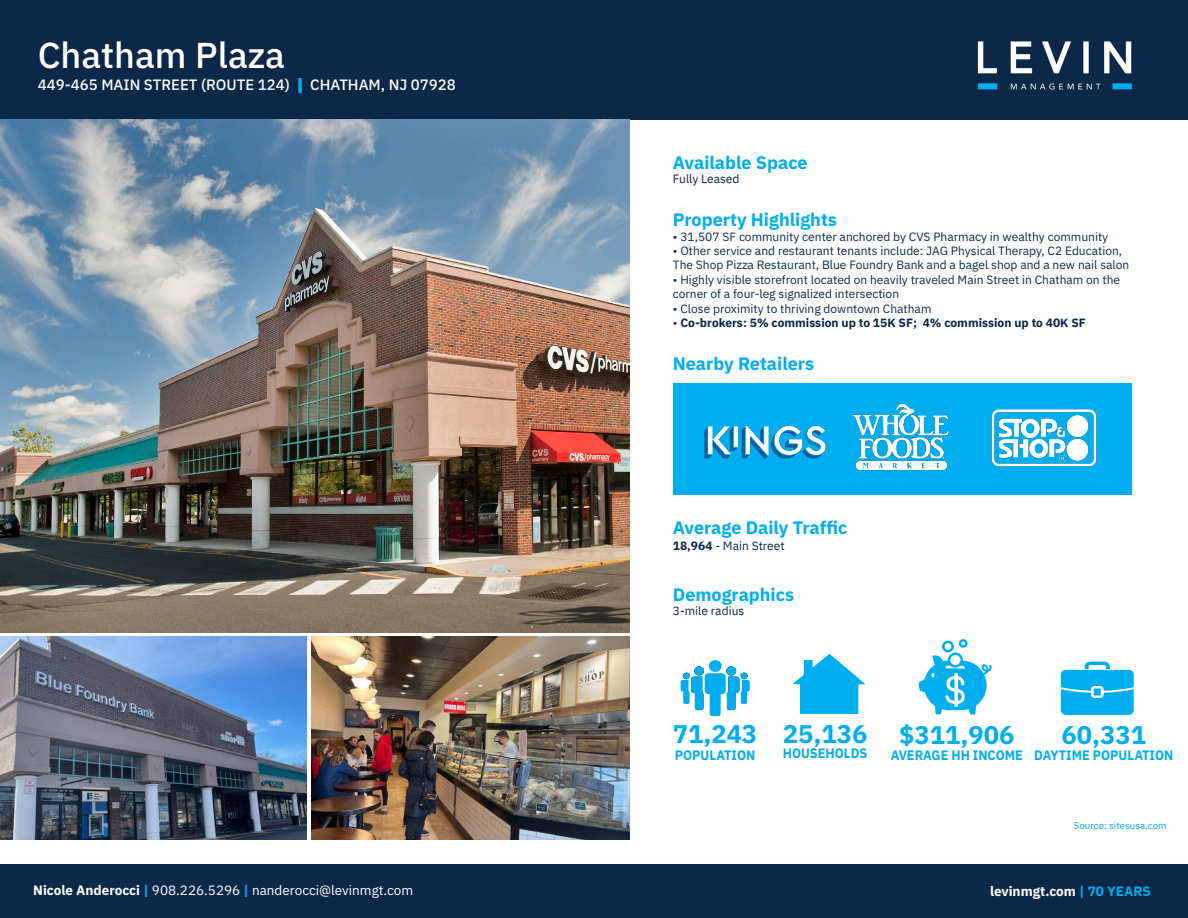
<style>
.page{position:relative;width:1188px;height:918px;background:#fff}
.page>*{position:absolute;margin:0;border:0;box-sizing:border-box;transform-origin:0 0}
.t1{font:500 36px "IBM Plex Sans";color:#fff}
.t2{font:700 25.5px "IBM Plex Sans";color:#00aeef}
.t3{font:700 18px "IBM Plex Sans";color:#00aeef}
.t4{font:500 15px "IBM Plex Sans";color:#fff}
.t5{font:700 13.65px "IBM Plex Sans";color:#00aeef;scale:.93 1}
.t6{font:13.5px "IBM Plex Sans";color:#fff}
.t7{font:700 13.5px "IBM Plex Sans";color:#fff}
.t8{font:12px/14.4px "IBM Plex Sans";color:#0b2848}
.t9{font:700 12px "IBM Plex Sans";color:#0b2848}
.t10{font:12px "IBM Plex Sans";color:#0b2848}
.t11{font:9.75px "IBM Plex Sans";color:#00aeef}
.s1{font-weight:700;color:#00aeef}
.s2{font-weight:400}
.s3{font-weight:700}
.s4{font-weight:700;color:#00adef}
.s5{color:#00aeef}
</style>
<div class="page">
<div style="left:0;top:0;width:1188px;height:120px;background:#0b2848"></div>
<img style="left:977px;top:41px;width:155px;height:49px">
<img style="left:0;top:636px;width:307px;height:204px">
<svg style="left:681px;top:666px;width:69px;height:49px"></svg>
<div style="left:709px;top:660px;width:13px;height:12px;background:#00aeef;border-radius:50%"></div>
<svg style="left:794px;top:654px;width:71px;height:60px"></svg>
<svg style="left:919px;top:639px;width:73px;height:76px"></svg>
<svg style="left:1061px;top:662px;width:73px;height:53px;background:#2fbdf1"></svg>
<div style="left:673px;top:384px;width:459px;height:111px;background:#00aeef"></div>
<img style="left:0;top:120px;width:629px;height:512px">
<img style="left:311px;top:636px;width:318px;height:204px">
<img style="left:704px;top:425px;width:122px;height:34px">
<img style="left:853px;top:403px;width:96px;height:68px">
<img style="left:991px;top:409px;width:106px;height:58px">
<div style="left:0;top:865px;width:1188px;height:53px;background:#0b2848"></div>
<p class="t1" style="left:38px;top:27px;width:249px">Chatham Plaza</p>
<p class="t4" style="left:38px;top:73px;width:420px">449-465 MAIN STREET (ROUTE 124) <span class="s1">|</span> CHATHAM, NJ 07928</p>
<p class="t3" style="left:673px;top:148px;width:136px">Available Space</p>
<p class="t10" style="left:673px;top:170px;width:68px">Fully Leased</p>
<p class="t3" style="left:673px;top:205px;width:166px">Property Highlights</p>
<p class="t8" style="left:673px;top:228px;width:437px">• 31,507 SF community center anchored by CVS Pharmacy in wealthy community</p>
<p class="t8" style="left:673px;top:242px;width:458px">• Other service and restaurant tenants include: JAG Physical Therapy, C2 Education,<br>The Shop Pizza Restaurant, Blue Foundry Bank and a bagel shop and a new nail salon</p>
<p class="t8" style="left:673px;top:271px;width:449px">• Highly visible storefront located on heavily traveled Main Street in Chatham on the corner of a four-leg signalized intersection</p>
<p class="t8" style="left:673px;top:300px;width:260px">• Close proximity to thriving downtown Chatham</p>
<p class="t9" style="left:673px;top:313px;width:415px"><span class="s2">•</span> Co-brokers: 5% commission up to 15K SF; 4% commission up to 40K SF</p>
<p class="t3" style="left:673px;top:349px;width:143px">Nearby Retailers</p>
<p class="t3" style="left:673px;top:513px;width:176px">Average Daily Traffic</p>
<p class="t10" style="left:673px;top:537px;width:113px"><span class="s3">18,964</span> - Main Street</p>
<p class="t3" style="left:673px;top:580px;width:123px">Demographics</p>
<p class="t10" style="left:673px;top:602px;width:73px">3-mile radius</p>
<p class="t2" style="left:673px;top:714px;width:86px">71,243</p>
<p class="t5" style="left:675px;top:744px;width:88px">POPULATION</p>
<p class="t2" style="left:783px;top:714px;width:86px">25,136</p>
<p class="t5" style="left:783px;top:742px;width:92px">HOUSEHOLDS</p>
<p class="t2" style="left:899px;top:714px;width:117px">$311,906</p>
<p class="t5" style="left:891px;top:744px;width:144px">AVERAGE HH INCOME</p>
<p class="t2" style="left:1062px;top:714px;width:86px">60,331</p>
<p class="t5" style="left:1034px;top:744px;width:151px">DAYTIME POPULATION</p>
<p class="t11" style="left:1074px;top:818px;width:95px">Source: sitesusa.com</p>
<p class="t6" style="left:33px;top:880px;width:381px"><span class="s3">Nicole Anderocci</span> <span class="s4">|</span> 908.226.5296 <span class="s4">|</span> nanderocci@levinmgt.com</p>
<p class="t7" style="left:990px;top:881px;width:162px">levinmgt.com <span class="s5">| 70 YEARS</span></p>
</div>
